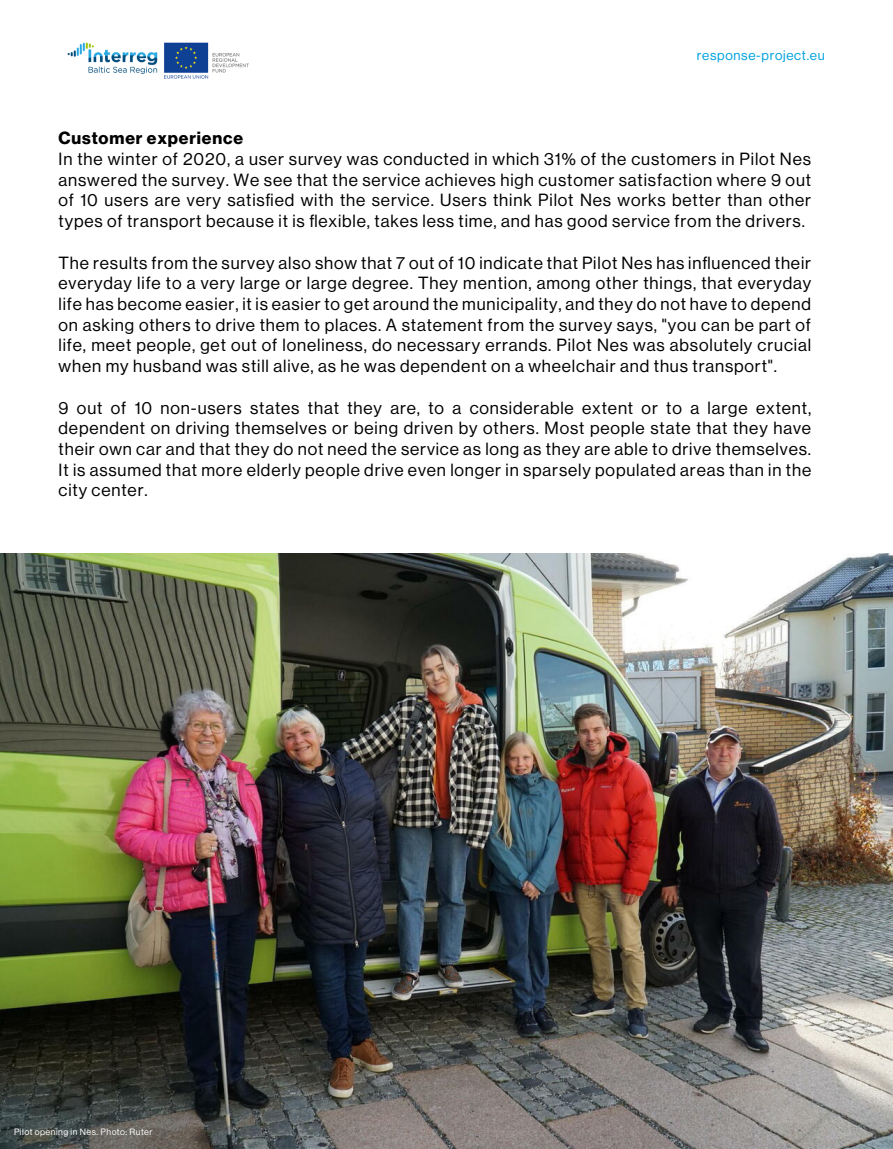
<style>
.page{position:relative;width:893px;height:1149px;background:#fff}
.page>*{position:absolute;margin:0;border:0;box-sizing:border-box;transform-origin:0 0}
.t1{font:17.25px/20.7px "N Haas Grotesk DS Pro 55 Rg";letter-spacing:.05em;color:#000;text-align:justify}
.t2{font:17.25px "N Haas Grotesk DS Pro 75 Bd";letter-spacing:.05em;color:#000}
.t3{font:13.5px "N Haas Grotesk DS Pro 55 Rg";letter-spacing:.05em;color:#00a2df}
.t4{font:9px "N Haas Grotesk DS Pro 55 Rg";letter-spacing:.05em;color:#fff}
</style>
<div class="page">
<img style="left:68px;top:42px;width:181px;height:37px">
<img style="left:0;top:553px;width:893px;height:595px">
<p class="t3" style="left:697px;top:48px;width:129px">response-project.eu</p>
<p class="t2" style="left:59px;top:128px;width:186px">Customer experience</p>
<p class="t1" style="left:59px;top:149px;width:754px">In the winter of 2020, a user survey was conducted in which 31% of the customers in Pilot Nes answered the survey. We see that the service achieves high customer satisfaction where 9 out of 10 users are very satisfied with the service. Users think Pilot Nes works better than other types of transport because it is flexible, takes less time, and has good service from the drivers.</p>
<p class="t1" style="left:59px;top:252px;width:754px">The results from the survey also show that 7 out of 10 indicate that Pilot Nes has influenced their everyday life to a very large or large degree. They mention, among other things, that everyday life has become easier, it is easier to get around the municipality, and they do not have to depend on asking others to drive them to places. A statement from the survey says, "you can be part of life, meet people, get out of loneliness, do necessary errands. Pilot Nes was absolutely crucial when my husband was still alive, as he was dependent on a wheelchair and thus transport".</p>
<p class="t1" style="left:59px;top:397px;width:754px">9 out of 10 non-users states that they are, to a considerable extent or to a large extent, dependent on driving themselves or being driven by others. Most people state that they have their own car and that they do not need the service as long as they are able to drive themselves.<br>It is assumed that more elderly people drive even longer in sparsely populated areas than in the city center.</p>
<p class="t4" style="left:14px;top:1126px;width:140px">Pilot opening in Nes. Photo: Ruter</p>
</div>
